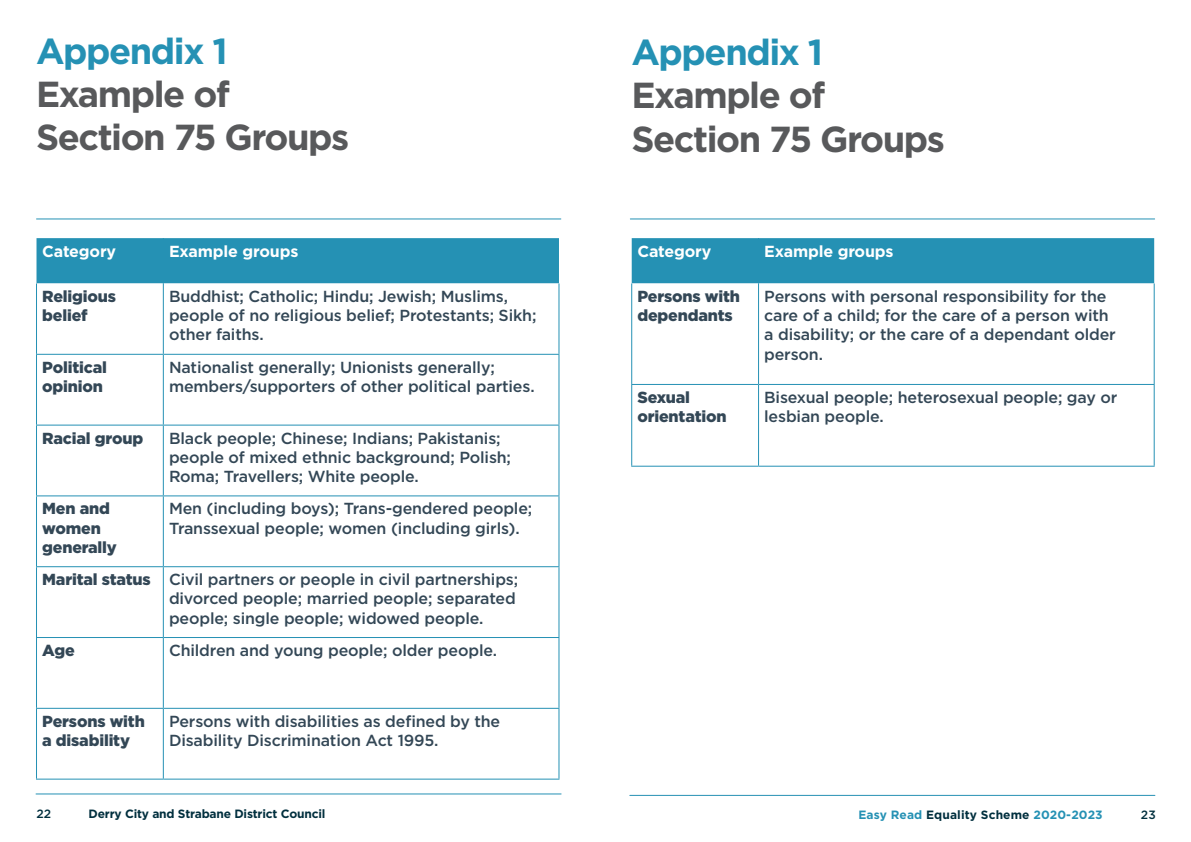
<style>
.page{position:relative;width:1191px;height:842px;background:#fff}
.page>*{position:absolute;margin:0;border:0;box-sizing:border-box;transform-origin:0 0}
.t1{font:700 36.2px/43.4px "Gotham";letter-spacing:-.04em;color:#58595b}
.t2{font:700 36.2px "Gotham";letter-spacing:-.04em;color:#2591b4}
.t3{font:500 16px/19.2px "Gotham";letter-spacing:-.01em;color:#334756}
.t4{font:900 16px/19.2px "Gotham";letter-spacing:-.01em;color:#334756}
.t5{font:700 16px "Gotham";letter-spacing:-.01em;color:#fff}
.t6{font:700 12px "Gotham";letter-spacing:-.015em;color:#002f3e}
.t7{font:700 12px "Gotham";letter-spacing:.01em;color:#2591b4}
.t8{font:500 12px "Gotham";color:#002f3e}
.s1{font-weight:900}
.s2{color:#002f3e}
</style>
<div class="page">
<hr style="left:36px;top:793px;width:525px;height:1px;background:#2591b4">
<hr style="left:36px;top:218px;width:525px;height:1px;background:#2591b4">
<div style="left:36px;top:238px;width:523px;height:45px;background:#2591b4"></div>
<svg style="left:37px;top:283px;width:521px;height:496px"></svg>
<hr style="left:163px;top:238px;width:1px;height:45px;background:#2591b4">
<hr style="left:36px;top:283px;width:1px;height:71px;background:#2591b4">
<hr style="left:163px;top:283px;width:1px;height:71px;background:#2591b4">
<hr style="left:558px;top:283px;width:1px;height:71px;background:#2591b4">
<hr style="left:36px;top:354px;width:127px;height:1px;background:#2591b4">
<hr style="left:36px;top:355px;width:1px;height:70px;background:#2591b4">
<hr style="left:163px;top:354px;width:396px;height:1px;background:#2591b4">
<hr style="left:163px;top:355px;width:1px;height:70px;background:#2591b4">
<hr style="left:558px;top:355px;width:1px;height:70px;background:#2591b4">
<hr style="left:36px;top:425px;width:127px;height:1px;background:#2591b4">
<hr style="left:36px;top:426px;width:1px;height:69px;background:#2591b4">
<hr style="left:163px;top:425px;width:396px;height:1px;background:#2591b4">
<hr style="left:163px;top:426px;width:1px;height:69px;background:#2591b4">
<hr style="left:558px;top:426px;width:1px;height:69px;background:#2591b4">
<hr style="left:36px;top:495px;width:127px;height:1px;background:#2591b4">
<hr style="left:36px;top:496px;width:1px;height:70px;background:#2591b4">
<hr style="left:163px;top:495px;width:396px;height:1px;background:#2591b4">
<hr style="left:163px;top:496px;width:1px;height:70px;background:#2591b4">
<hr style="left:558px;top:496px;width:1px;height:70px;background:#2591b4">
<hr style="left:36px;top:566px;width:127px;height:1px;background:#2591b4">
<hr style="left:36px;top:567px;width:1px;height:70px;background:#2591b4">
<hr style="left:163px;top:566px;width:396px;height:1px;background:#2591b4">
<hr style="left:163px;top:567px;width:1px;height:70px;background:#2591b4">
<hr style="left:558px;top:567px;width:1px;height:70px;background:#2591b4">
<hr style="left:36px;top:637px;width:127px;height:1px;background:#2591b4">
<hr style="left:36px;top:638px;width:1px;height:70px;background:#2591b4">
<hr style="left:163px;top:637px;width:396px;height:1px;background:#2591b4">
<hr style="left:163px;top:638px;width:1px;height:70px;background:#2591b4">
<hr style="left:558px;top:638px;width:1px;height:70px;background:#2591b4">
<hr style="left:36px;top:708px;width:127px;height:1px;background:#2591b4">
<hr style="left:36px;top:709px;width:1px;height:70px;background:#2591b4">
<hr style="left:163px;top:708px;width:396px;height:1px;background:#2591b4">
<hr style="left:163px;top:709px;width:1px;height:70px;background:#2591b4">
<hr style="left:558px;top:709px;width:1px;height:70px;background:#2591b4">
<hr style="left:36px;top:779px;width:127px;height:1px;background:#2591b4">
<hr style="left:163px;top:779px;width:396px;height:1px;background:#2591b4">
<hr style="left:630px;top:795px;width:525px;height:1px;background:#2591b4">
<hr style="left:630px;top:218px;width:524px;height:1px;background:#2591b4">
<div style="left:631px;top:238px;width:523px;height:45px;background:#2591b4"></div>
<svg style="left:632px;top:283px;width:521px;height:183px"></svg>
<hr style="left:758px;top:238px;width:1px;height:45px;background:#2591b4">
<hr style="left:631px;top:283px;width:1px;height:101px;background:#2591b4">
<hr style="left:758px;top:283px;width:1px;height:101px;background:#2591b4">
<hr style="left:1153px;top:283px;width:1px;height:101px;background:#2591b4">
<hr style="left:631px;top:384px;width:127px;height:1px;background:#2591b4">
<hr style="left:631px;top:385px;width:1px;height:81px;background:#2591b4">
<hr style="left:758px;top:384px;width:396px;height:1px;background:#2591b4">
<hr style="left:758px;top:385px;width:1px;height:81px;background:#2591b4">
<hr style="left:1153px;top:385px;width:1px;height:81px;background:#2591b4">
<hr style="left:631px;top:466px;width:127px;height:1px;background:#2591b4">
<hr style="left:758px;top:466px;width:396px;height:1px;background:#2591b4">
<h1 class="t2" style="left:36px;top:27px;width:193px">Appendix 1</h1>
<h1 class="t1" style="left:36px;top:72px;width:315px">Example of<br>Section 75 Groups</h1>
<p class="t5" style="left:42px;top:240px;width:75px">Category</p>
<p class="t5" style="left:169px;top:240px;width:131px">Example groups</p>
<p class="t4" style="left:42px;top:287px;width:75px">Religious belief</p>
<p class="t3" style="left:169px;top:286px;width:369px">Buddhist; Catholic; Hindu; Jewish; Muslims, people of no religious belief; Protestants; Sikh; other faiths.</p>
<p class="t4" style="left:42px;top:357px;width:66px">Political opinion</p>
<p class="t3" style="left:169px;top:357px;width:367px">Nationalist generally; Unionists generally; members/supporters of other political parties.</p>
<p class="t4" style="left:42px;top:428px;width:103px">Racial group</p>
<p class="t3" style="left:169px;top:428px;width:343px">Black people; Chinese; Indians; Pakistanis; people of mixed ethnic background; Polish;<br>Roma; Travellers; White people.</p>
<p class="t4" style="left:42px;top:499px;width:76px">Men and women generally</p>
<p class="t3" style="left:169px;top:499px;width:365px">Men (including boys); Trans-gendered people;<br>Transsexual people; women (including girls).</p>
<p class="t3" style="left:169px;top:570px;width:351px;text-indent:-127px"><span class="s1">Marital status</span> Civil partners or people in civil partnerships; divorced people; married people; separated people; single people; widowed people.</p>
<p class="t4" style="left:42px;top:641px;width:34px">Age</p>
<p class="t3" style="left:169px;top:640px;width:329px">Children and young people; older people.</p>
<p class="t4" style="left:42px;top:711px;width:104px">Persons with a disability</p>
<p class="t3" style="left:169px;top:711px;width:333px">Persons with disabilities as defined by the<br>Disability Discrimination Act 1995.</p>
<p class="t8" style="left:36px;top:806px;width:16px">22</p>
<p class="t6" style="left:88px;top:806px;width:238px">Derry City and Strabane District Council</p>
<h1 class="t2" style="left:631px;top:28px;width:193px">Appendix 1</h1>
<h1 class="t1" style="left:631px;top:74px;width:315px">Example of<br>Section 75 Groups</h1>
<p class="t5" style="left:637px;top:240px;width:75px">Category</p>
<p class="t5" style="left:764px;top:240px;width:131px">Example groups</p>
<p class="t4" style="left:637px;top:287px;width:104px">Persons with dependants</p>
<p class="t3" style="left:764px;top:286px;width:353px">Persons with personal responsibility for the care of a child; for the care of a person with a disability; or the care of a dependant older person.</p>
<p class="t4" style="left:637px;top:387px;width:91px">Sexual orientation</p>
<p class="t3" style="left:764px;top:387px;width:355px">Bisexual people; heterosexual people; gay or lesbian people.</p>
<p class="t7" style="left:858px;top:807px;width:246px">Easy Read <span class="s2">Equality Scheme</span> 2020-2023</p>
<p class="t8" style="left:1141px;top:807px;width:16px">23</p>
</div>
